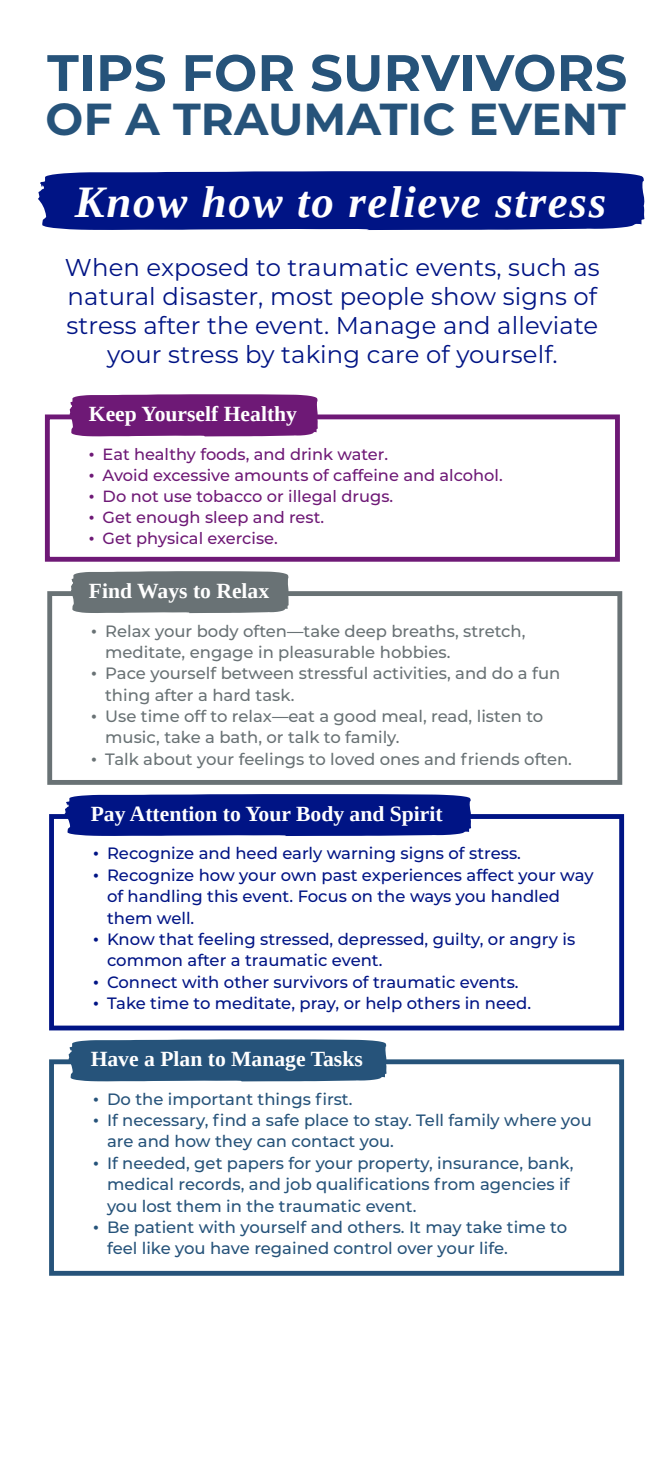
<style>
.page{position:relative;width:669px;height:1479px;background:#fff}
.page>*{position:absolute;margin:0;border:0;box-sizing:border-box;transform-origin:0 0}
.t1{font:700 51.07px "Montserrat";letter-spacing:.005em;color:#26537a}
.t2{font:italic 700 44.77px "Liberation Serif";letter-spacing:.04em;color:#fff}
.t3{font:700 44.77px "Montserrat";letter-spacing:.005em;color:#26537a}
.t4{font:24.3px/29.2px "Montserrat";letter-spacing:.005em;color:#001485;text-align:center}
.t5{font:700 21.6px "Liberation Serif";color:#fff}
.t6{font:500 16.43px/21.4px "Montserrat";color:#26537a}
.t7{font:500 16.43px/21.4px "Montserrat";color:#001485}
.t8{font:500 16.43px/21.4px "Montserrat";color:#697275}
.t9{font:500 16.2px "Montserrat";color:#6e1976}
.s1{font-family:"Times New Roman";font-weight:400}
</style>
<div class="page">
<div style="left:38px;top:171px;width:607px;height:59px;background:#001485"></div>
<div style="left:45px;top:414px;width:574px;height:147px;border:5px solid #6e1976"></div>
<div style="left:69px;top:394px;width:249px;height:42px;background:#6e1976"></div>
<div style="left:47px;top:591px;width:575px;height:193px;border:5px solid #697275"></div>
<div style="left:71px;top:571px;width:218px;height:42px;background:#697275"></div>
<div style="left:49px;top:814px;width:574px;height:216px;border:5px solid #001485"></div>
<div style="left:65px;top:794px;width:407px;height:42px;background:#001485"></div>
<div style="left:49px;top:1059px;width:574px;height:216px;border:5px solid #26537a"></div>
<div style="left:68px;top:1039px;width:319px;height:42px;background:#26537a"></div>
<h1 class="t1" style="left:47px;top:36px;width:581px">TIPS FOR SURVIVORS</h1>
<h2 class="t3" style="left:46px;top:86px;width:581px">OF A TRAUMATIC EVENT</h2>
<h2 class="t2" style="left:75px;top:173px;width:532px">Know how to relieve stress</h2>
<h3 class="t4" style="left:65px;top:251px;width:536px">When exposed to traumatic events, such as natural disaster, most people show signs of stress after the event. Manage and alleviate your stress by taking care of yourself.</h3>
<h3 class="t5" style="left:89px;top:399px;width:209px">Keep Yourself Healthy</h3>
<p class="t9" style="left:89px;top:442px;width:300px"><span class="s1">•</span> Eat healthy foods, and drink water.</p>
<p class="t9" style="left:89px;top:463px;width:415px"><span class="s1">•</span> Avoid excessive amounts of caffeine and alcohol.</p>
<p class="t9" style="left:89px;top:485px;width:306px"><span class="s1">•</span> Do not use tobacco or illegal drugs.</p>
<p class="t9" style="left:89px;top:506px;width:237px"><span class="s1">•</span> Get enough sleep and rest.</p>
<p class="t9" style="left:89px;top:527px;width:190px"><span class="s1">•</span> Get physical exercise.</p>
<h3 class="t5" style="left:89px;top:576px;width:182px">Find Ways to Relax</h3>
<p class="t8" style="left:105px;top:619px;width:421px;text-indent:-14px"><span class="s1">•</span> Relax your body often—take deep breaths, stretch, meditate, engage in pleasurable hobbies.</p>
<p class="t8" style="left:105px;top:662px;width:456px;text-indent:-14px"><span class="s1">•</span> Pace yourself between stressful activities, and do a fun thing after a hard task.</p>
<p class="t8" style="left:105px;top:704px;width:439px;text-indent:-14px"><span class="s1">•</span> Use time off to relax—eat a good meal, read, listen to music, take a bath, or talk to family.</p>
<p class="t8" style="left:91px;top:747px;width:482px"><span class="s1">•</span> Talk about your feelings to loved ones and friends often.</p>
<h3 class="t5" style="left:91px;top:799px;width:353px">Pay Attention to Your Body and Spirit</h3>
<p class="t7" style="left:93px;top:842px;width:429px"><span class="s1">•</span> Recognize and heed early warning signs of stress.</p>
<p class="t7" style="left:107px;top:863px;width:488px;text-indent:-14px"><span class="s1">•</span> Recognize how your own past experiences affect your way of handling this event. Focus on the ways you handled them well.</p>
<p class="t7" style="left:107px;top:927px;width:469px;text-indent:-14px"><span class="s1">•</span> Know that feeling stressed, depressed, guilty, or angry is common after a traumatic event.</p>
<p class="t7" style="left:93px;top:970px;width:427px"><span class="s1">•</span> Connect with other survivors of traumatic events.</p>
<p class="t7" style="left:93px;top:991px;width:439px"><span class="s1">•</span> Take time to meditate, pray, or help others in need.</p>
<h3 class="t5" style="left:91px;top:1044px;width:273px">Have a Plan to Manage Tasks</h3>
<p class="t6" style="left:93px;top:1087px;width:261px"><span class="s1">•</span> Do the important things first.</p>
<p class="t6" style="left:107px;top:1108px;width:486px;text-indent:-14px"><span class="s1">•</span> If necessary, find a safe place to stay. Tell family where you are and how they can contact you.</p>
<p class="t6" style="left:107px;top:1151px;width:468px;text-indent:-14px"><span class="s1">•</span> If needed, get papers for your property, insurance, bank, medical records, and job qualifications from agencies if you lost them in the traumatic event.</p>
<p class="t6" style="left:107px;top:1215px;width:461px;text-indent:-14px"><span class="s1">•</span> Be patient with yourself and others. It may take time to feel like you have regained control over your life.</p>
</div>
